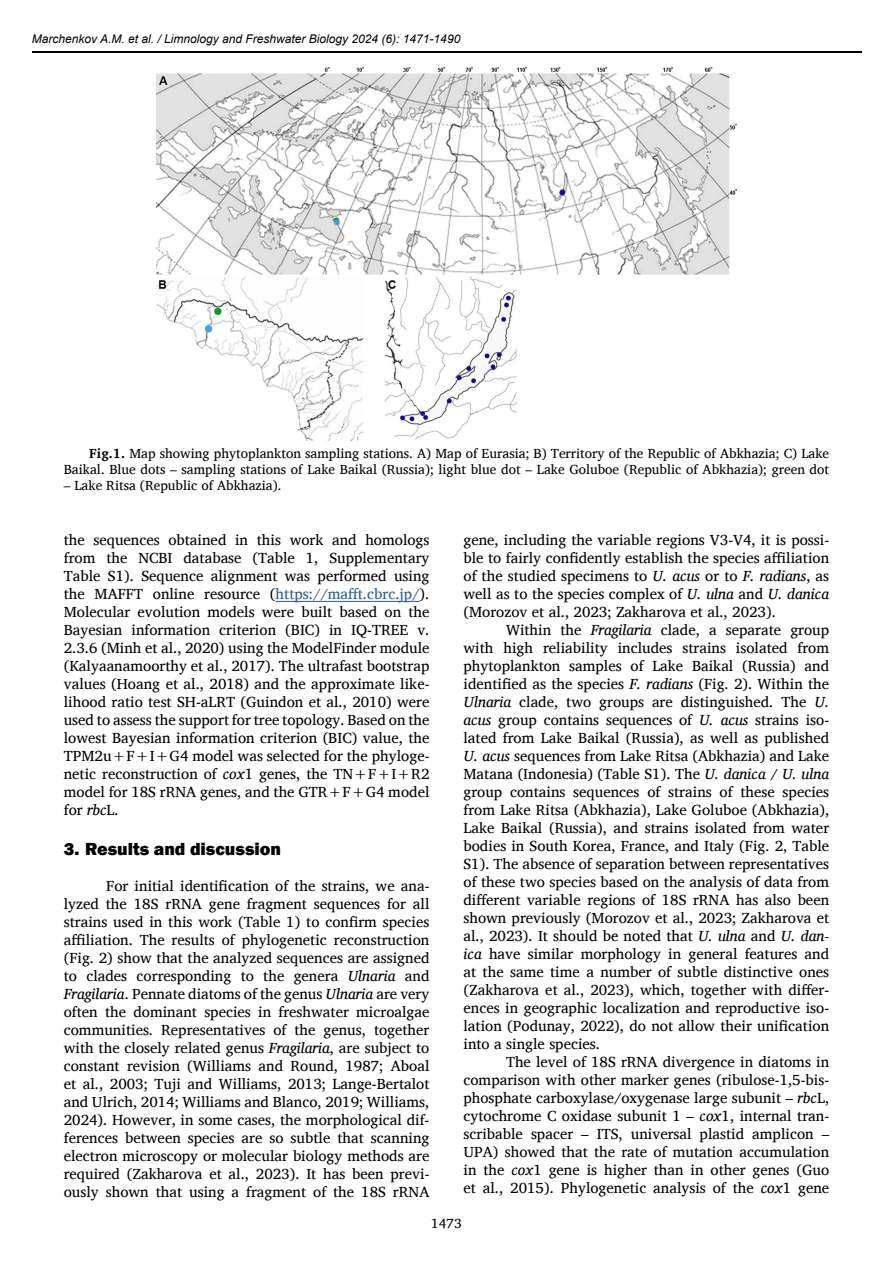
<style>
.page{position:relative;width:893px;height:1263px;background:#fff}
.page>*{position:absolute;margin:0;border:0;box-sizing:border-box;transform-origin:0 0}
.t1{font:800 18px "Franklin Gothic";color:#000}
.t2{font:15px/18px "Charis SIL";color:#000;text-align:justify}
.t3{font:13.5px/16.2px "Charis SIL";color:#000;text-align:right}
.t4{font:italic 12px "Arial";color:#000}
.s1{font-weight:700}
.s2{color:#275b9b}
.s3{font-style:italic}
</style>
<div class="page">
<hr style="left:32px;top:51px;width:829px;height:2px;background:#000">
<hr style="left:276px;top:601px;width:144px;height:1px;background:#275b9b">
<img style="left:157px;top:68px;width:579px;height:373px">
<p class="t4" style="left:32px;top:31px;width:430px">Marchenkov A.M. et al. / Limnology and Freshwater Biology 2024 (6): 1471-1490</p>
<p class="t3" style="left:64px;top:445px;width:767px"><span class="s1">Fig.1.</span> Map showing phytoplankton sampling stations. A) Map of Eurasia; B) Territory of the Republic of Abkhazia; C) Lake<br>Baikal. Blue dots – sampling stations of Lake Baikal (Russia); light blue dot – Lake Goluboe (Republic of Abkhazia); green dot</p>
<p class="t3" style="left:64px;top:478px;width:219px">– Lake Ritsa (Republic of Abkhazia).</p>
<p class="t2" style="left:64px;top:531px;width:367px">the sequences obtained in this work and homologs from the NCBI database (Table 1, Supplementary Table S1). Sequence alignment was performed using the MAFFT online resource (<span class="s2">https://mafft.cbrc.jp/</span>).<br>Molecular evolution models were built based on the Bayesian information criterion (BIC) in IQ-TREE v.<br>2.3.6 (Minh et al., 2020) using the ModelFinder module (Kalyaanamoorthy et al., 2017). The ultrafast bootstrap values (Hoang et al., 2018) and the approximate like&shy;lihood ratio test SH-aLRT (Guindon et al., 2010) were used to assess the support for tree topology. Based on the lowest Bayesian information criterion (BIC) value, the TPM2u+F+I+G4 model was selected for the phyloge&shy;netic reconstruction of <span class="s3">cox</span>1 genes, the TN+F+I+R2 model for 18S rRNA genes, and the GTR+F+G4 model for <span class="s3">rbc</span>L.</p>
<p class="t1" style="left:64px;top:837px;width:219px">3. Results and discussion</p>
<p class="t2" style="left:64px;top:877px;width:367px;text-indent:43px">For initial identification of the strains, we ana&shy;lyzed the 18S rRNA gene fragment sequences for all strains used in this work (Table 1) to confirm species affiliation. The results of phylogenetic reconstruction (Fig. 2) show that the analyzed sequences are assigned to clades corresponding to the genera <span class="s3">Ulnaria</span> and <span class="s3">Fragilaria</span>. Pennate diatoms of the genus <span class="s3">Ulnaria</span> are very often the dominant species in freshwater microalgae communities. Representatives of the genus, together with the closely related genus <span class="s3">Fragilaria</span>, are subject to constant revision (Williams and Round, 1987; Aboal et al., 2003; Tuji and Williams, 2013; Lange-Bertalot and Ulrich, 2014; Williams and Blanco, 2019; Williams, 2024). However, in some cases, the morphological dif&shy;ferences between species are so subtle that scanning electron microscopy or molecular biology methods are required (Zakharova et al., 2023). It has been previ&shy;ously shown that using a fragment of the 18S rRNA</p>
<p class="t2" style="left:463px;top:531px;width:367px">gene, including the variable regions V3-V4, it is possi&shy;ble to fairly confidently establish the species affiliation of the studied specimens to <span class="s3">U. acus</span> or to <span class="s3">F. radians</span>, as well as to the species complex of <span class="s3">U. ulna</span> and <span class="s3">U. danica </span>(Morozov et al., 2023; Zakharova et al., 2023).</p>
<p class="t2" style="left:463px;top:621px;width:367px;text-indent:43px">Within the <span class="s3">Fragilaria</span> clade, a separate group with high reliability includes strains isolated from phytoplankton samples of Lake Baikal (Russia) and identified as the species <span class="s3">F. radians</span> (Fig. 2). Within the <span class="s3">Ulnaria</span> clade, two groups are distinguished. The <span class="s3">U. acus</span> group contains sequences of <span class="s3">U. acus</span> strains iso&shy;lated from Lake Baikal (Russia), as well as published <span class="s3">U. acus</span> sequences from Lake Ritsa (Abkhazia) and Lake Matana (Indonesia) (Table S1). The <span class="s3">U. danica</span> / <span class="s3">U. ulna </span>group contains sequences of strains of these species from Lake Ritsa (Abkhazia), Lake Goluboe (Abkhazia), Lake Baikal (Russia), and strains isolated from water bodies in South Korea, France, and Italy (Fig. 2, Table S1). The absence of separation between representatives of these two species based on the analysis of data from different variable regions of 18S rRNA has also been shown previously (Morozov et al., 2023; Zakharova et al., 2023). It should be noted that <span class="s3">U. ulna</span> and <span class="s3">U. dan&shy;ica</span> have similar morphology in general features and at the same time a number of subtle distinctive ones (Zakharova et al., 2023), which, together with differ&shy;ences in geographic localization and reproductive iso&shy;lation (Podunay, 2022), do not allow their unification into a single species.</p>
<p class="t2" style="left:463px;top:1053px;width:367px;text-indent:43px">The level of 18S rRNA divergence in diatoms in comparison with other marker genes (ribulose-1,5-bis&shy;phosphate carboxylase/oxygenase large subunit – <span class="s3">rbc</span>L, cytochrome C oxidase subunit 1 – <span class="s3">cox</span>1, internal tran&shy;scribable spacer – ITS, universal plastid amplicon – UPA) showed that the rate of mutation accumulation in the <span class="s3">cox</span>1 gene is higher than in other genes (Guo et al., 2015). Phylogenetic analysis of the <span class="s3">cox</span>1 gene</p>
<p class="t3" style="left:431px;top:1215px;width:32px">1473</p>
</div>
